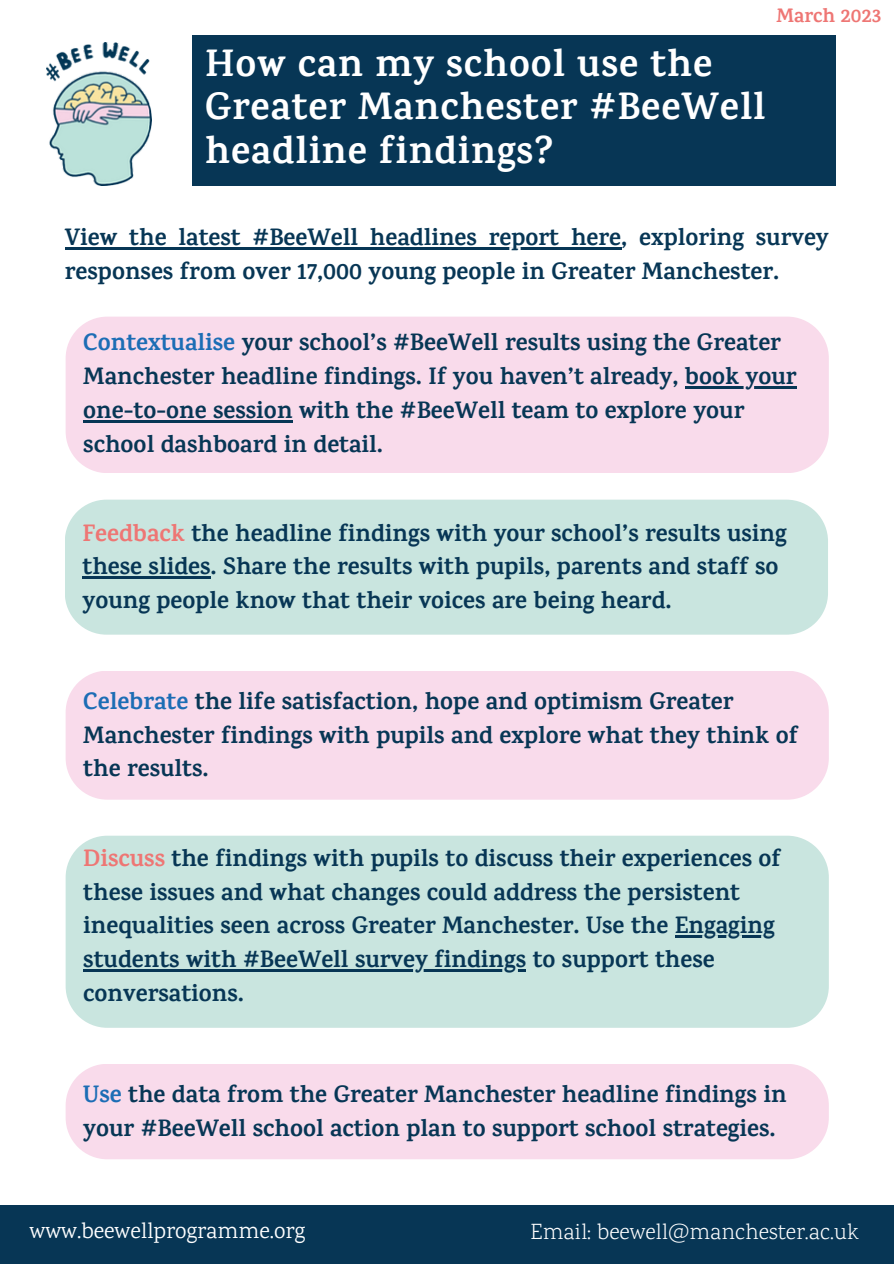
<style>
.page{position:relative;width:894px;height:1264px;background:#fff}
.page>*{position:absolute;margin:0;border:0;box-sizing:border-box;transform-origin:0 0}
.t1{font:700 38.55px/43.8px "Karma";letter-spacing:.025em;color:#fff}
.t2{font:700 24px/33.8px "Karma";color:#073655}
.t3{font:300 22.5px "Karma";color:#fff}
.t4{font:22.5px "Karma";color:#fff}
.t5{font:700 19.65px "Karma";color:#ee7674}
.s1{color:#1c6db5}
.s2{color:#ee7674}
</style>
<div class="page">
<img style="left:47px;top:42px;width:104px;height:143px">
<div style="left:192px;top:35px;width:643px;height:150px;background:#073655"></div>
<div style="left:0;top:1205px;width:893px;height:58px;background:#073655"></div>
<div style="left:66px;top:316px;width:762px;height:157px;background:#f9dbeb"></div>
<div style="left:65px;top:499px;width:762px;height:135px;background:#c9e5df"></div>
<hr style="left:684px;top:386px;width:112px;height:3px;background:#073655">
<hr style="left:83px;top:420px;width:209px;height:2px;background:#073655">
<hr style="left:82px;top:576px;width:128px;height:3px;background:#073655">
<div style="left:66px;top:671px;width:762px;height:128px;background:#f9dbeb"></div>
<div style="left:66px;top:835px;width:762px;height:192px;background:#c9e5df"></div>
<hr style="left:674px;top:935px;width:100px;height:2px;background:#073655">
<hr style="left:83px;top:969px;width:443px;height:2px;background:#073655">
<div style="left:66px;top:1064px;width:762px;height:95px;background:#f9dbeb"></div>
<hr style="left:65px;top:248px;width:556px;height:2px;background:#073655">
<p class="t1" style="left:205px;top:40px;width:561px">How can my school use the<br>Greater Manchester #BeeWell headline findings?</p>
<p class="t5" style="left:776px;top:4px;width:106px">March 2023</p>
<p class="t2" style="left:65px;top:220px;width:765px">View the latest #BeeWell headlines report here, exploring survey responses from over 17,000 young people in Greater Manchester.</p>
<h2 class="t2" style="left:83px;top:325px;width:714px"><span class="s1">Contextualise</span> your school’s #BeeWell results using the Greater<br>Manchester headline findings. If you haven’t already, book your</h2>
<h2 class="t2" style="left:83px;top:393px;width:662px">one-to-one session with the #BeeWell team to explore your school dashboard in detail.</h2>
<h2 class="t2" style="left:82px;top:515px;width:705px"><span class="s2">Feedback</span> the headline findings with your school’s results using these slides. Share the results with pupils, parents and staff so young people know that their voices are being heard.</h2>
<h2 class="t2" style="left:83px;top:683px;width:716px"><span class="s1">Celebrate</span> the life satisfaction, hope and optimism Greater<br>Manchester findings with pupils and explore what they think of the results.</h2>
<h2 class="t2" style="left:83px;top:840px;width:699px"><span class="s2">Discuss</span> the findings with pupils to discuss their experiences of these issues and what changes could address the persistent inequalities seen across Greater Manchester. Use the Engaging</h2>
<h3 class="t2" style="left:83px;top:942px;width:632px">students with #BeeWell survey findings to support these conversations.</h3>
<p class="t2" style="left:83px;top:1076px;width:704px"><span class="s1">Use</span> the data from the Greater Manchester headline findings in your #BeeWell school action plan to support school strategies.</p>
<h1 class="t4" style="left:30px;top:1216px;width:277px">www.beewellprogramme.org</h1>
<h2 class="t3" style="left:530px;top:1217px;width:329px">Email: beewell@manchester.ac.uk</h2>
</div>
